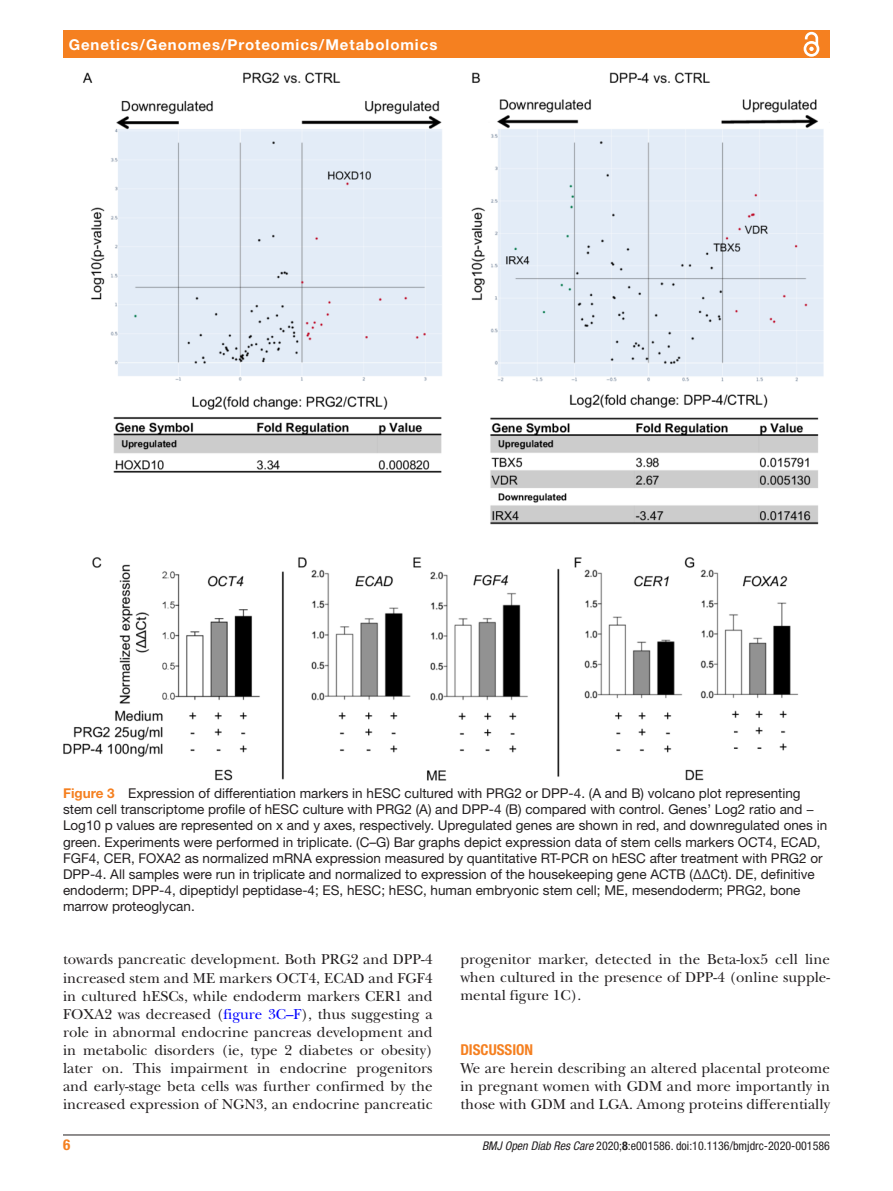
<style>
.page{position:relative;width:893px;height:1191px;background:#fff}
.page>*{position:absolute;margin:0;border:0;box-sizing:border-box;transform-origin:0 0}
.t1{font:15px/18.1px "New Baskerville";color:#231f20;text-align:justify}
.t2{font:700 15px "Helvetica Neue LT Std";letter-spacing:.065em;color:#fff}
.t3{font:700 condensed 15px "Helvetica Neue LT Std";color:#f58020}
.t4{font:13.5px/16.2px "Helvetica Neue LT Std";color:#231f20}
.t5{font:condensed 12px "Helvetica Neue LT Std";color:#231f20}
.s1{font-weight:700;color:#f58020}
.s2{color:#00f}
.s3{font-style:italic}
.s4{font-weight:700}
</style>
<div class="page">
<hr style="left:63px;top:1134px;width:767px;height:1px;background:#231f20">
<div style="left:63px;top:31px;width:767px;height:27px;background:#f58020"></div>
<svg style="left:803px;top:31px;width:17px;height:26px"></svg>
<img style="left:63px;top:73px;width:761px;height:707px">
<p class="t2" style="left:69px;top:35px;width:370px">Genetics/Genomes/Proteomics/Metabolomics</p>
<p class="t4" style="left:63px;top:784px;width:766px"><span class="s1">Figure 3</span> Expression of differentiation markers in hESC cultured with PRG2 or DPP-4. (A and B) volcano plot representing stem cell transcriptome profile of hESC culture with PRG2 (A) and DPP-4 (B) compared with control. Genes’ Log2 ratio and − Log10 p values are represented on x and y axes, respectively. Upregulated genes are shown in red, and downregulated ones in green. Experiments were performed in triplicate. (C–G) Bar graphs depict expression data of stem cells markers OCT4, ECAD, FGF4, CER, FOXA2 as normalized mRNA expression measured by quantitative RT-PCR on hESC after treatment with PRG2 or DPP-4. All samples were run in triplicate and normalized to expression of the housekeeping gene ACTB (ΔΔCt). DE, definitive endoderm; DPP-4, dipeptidyl peptidase-4; ES, hESC; hESC, human embryonic stem cell; ME, mesendoderm; PRG2, bone marrow proteoglycan.</p>
<p class="t1" style="left:63px;top:950px;width:371px">towards pancreatic development. Both PRG2 and DPP-4 increased stem and ME markers OCT4, ECAD and FGF4 in cultured hESCs, while endoderm markers CER1 and FOXA2 was decreased (<span class="s2">figure 3C–F</span>), thus suggesting a role in abnormal endocrine pancreas development and in metabolic disorders (ie, type 2 diabetes or obesity) later on. This impairment in endocrine progenitors and early-stage beta cells was further confirmed by the increased expression of NGN3, an endocrine pancreatic</p>
<p class="t1" style="left:460px;top:950px;width:371px">progenitor marker, detected in the Beta-lox5 cell line when cultured in the presence of DPP-4 (online supple&shy;mental figure 1C).</p>
<p class="t3" style="left:460px;top:1041px;width:74px">DISCUSSION</p>
<p class="t1" style="left:460px;top:1059px;width:371px">We are herein describing an altered placental proteome in pregnant women with GDM and more importantly in those with GDM and LGA. Among proteins differentially</p>
<p class="t3" style="left:63px;top:1135px;width:9px">6</p>
<p class="t5" style="left:482px;top:1138px;width:349px"><span class="s3">BMJ Open Diab Res Care</span> 2020;<span class="s4">8</span>:e001586. doi:10.1136/bmjdrc-2020-001586</p>
</div>
